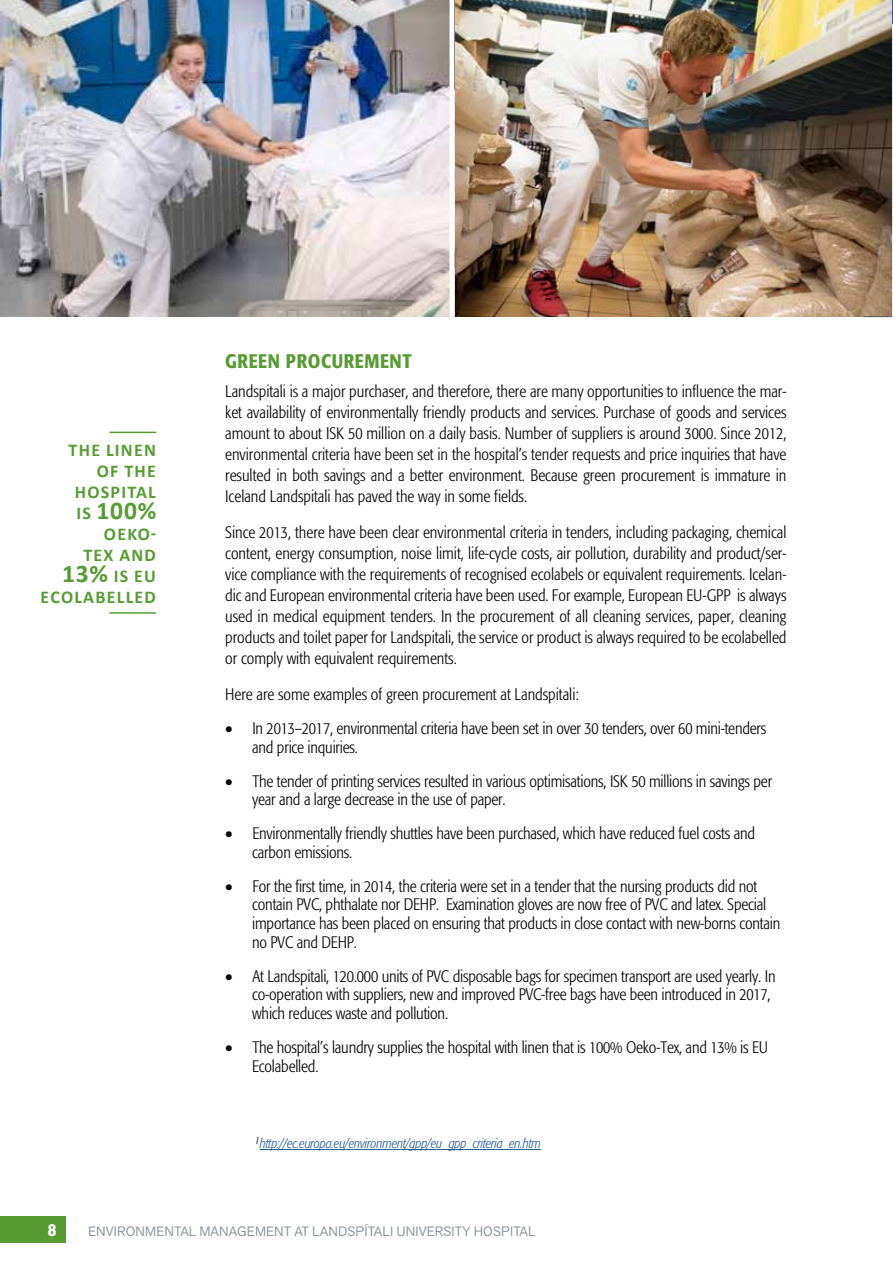
<style>
.page{position:relative;width:893px;height:1263px;background:#fff}
.page>*{position:absolute;margin:0;border:0;box-sizing:border-box;transform-origin:0 0}
.t1{font:700 25.5px "Calibri";color:#569c33}
.t2{font:500 condensed 19.5px "Formata";letter-spacing:.03em;color:#569c33}
.t3{font:700 18px/21px "Calibri";letter-spacing:.07em;color:#569c33;text-align:right}
.t4{font:500 condensed 18px "Formata";color:#fff}
.t5{font:300 condensed 16.5px/21px "Formata";letter-spacing:-.01em;color:#000}
.t6{font:italic 300 condensed 13.5px "Formata";letter-spacing:-.02em;color:#275b9b}
.t7{font:13.5px "Akzid Grtsk Next";letter-spacing:.01em;color:#8b969e}
.s1{font-size:18px}
.s2{font-size:25.5px}
</style>
<div class="page">
<div style="left:0;top:1216px;width:66px;height:27px;background:#569c33"></div>
<hr style="left:109px;top:432px;width:47px;height:1px;background:#569c33">
<hr style="left:109px;top:612px;width:47px;height:2px;background:#569c33">
<hr style="left:260px;top:1149px;width:281px;height:1px;background:#275b9b">
<img style="left:0;top:0;width:893px;height:317px">
<div style="left:449px;top:0;width:5px;height:317px;background:#fff"></div>
<hr style="left:863px;top:316px;width:30px;height:1px;background:#5a5a59">
<p class="t3" style="left:69px;top:439px;width:89px">THE LINEN<br>OF THE<br>HOSPITAL</p>
<h1 class="t1" style="left:77px;top:494px;width:81px"><span class="s1">IS</span> 100%</h1>
<p class="t3" style="left:41px;top:523px;width:117px">OEKO-<br>TEX AND<br><span class="s2">13%</span> IS EU<br>ECOLABELLED</p>
<p class="t2" style="left:225px;top:349px;width:188px">GREEN PROCUREMENT</p>
<p class="t5" style="left:225px;top:381px;width:563px;text-align:justify">Landspitali is a major purchaser, and therefore, there are many opportunities to influence the mar&shy;ket availability of environmentally friendly products and services. Purchase of goods and services amount to about ISK 50 million on a daily basis. Number of suppliers is around 3000. Since 2012, environmental criteria have been set in the hospital’s tender requests and price inquiries that have resulted in both savings and a better environment. Because green procurement is immature in Iceland Landspitali has paved the way in some fields.</p>
<p class="t5" style="left:225px;top:522px;width:563px;text-align:justify">Since 2013, there have been clear environmental criteria in tenders, including packaging, chemical content, energy consumption, noise limit, life-cycle costs, air pollution, durability and product/ser&shy;vice compliance with the requirements of recognised ecolabels or equivalent requirements. Icelan&shy;dic and European environmental criteria have been used. For example, European EU-GPP is always used in medical equipment tenders. In the procurement of all cleaning services, paper, cleaning products and toilet paper for Landspitali, the service or product is always required to be ecolabelled or comply with equivalent requirements.</p>
<p class="t5" style="left:225px;top:684px;width:355px">Here are some examples of green procurement at Landspitali:</p>
<p class="t5" style="left:252px;top:719px;width:516px;line-height:18.8px;text-indent:-27px">• In 2013–2017, environmental criteria have been set in over 30 tenders, over 60 mini-tenders and price inquiries.</p>
<p class="t5" style="left:252px;top:772px;width:521px;line-height:18.8px;text-indent:-27px">• The tender of printing services resulted in various optimisations, ISK 50 millions in savings per year and a large decrease in the use of paper.</p>
<p class="t5" style="left:252px;top:824px;width:504px;line-height:18.8px;text-indent:-27px">• Environmentally friendly shuttles have been purchased, which have reduced fuel costs and carbon emissions.</p>
<p class="t5" style="left:252px;top:877px;width:530px;line-height:18.8px;text-indent:-27px">• For the first time, in 2014, the criteria were set in a tender that the nursing products did not contain PVC, phthalate nor DEHP. Examination gloves are now free of PVC and latex. Special importance has been placed on ensuring that products in close contact with new-borns contain no PVC and DEHP.</p>
<p class="t5" style="left:252px;top:967px;width:525px;line-height:18.8px;text-indent:-27px">• At Landspitali, 120.000 units of PVC disposable bags for specimen transport are used yearly. In co-operation with suppliers, new and improved PVC-free bags have been introduced in 2017, which reduces waste and pollution.</p>
<p class="t5" style="left:252px;top:1038px;width:517px;line-height:18.8px;text-indent:-27px">• The hospital’s laundry supplies the hospital with linen that is 100% Oeko-Tex, and 13% is EU<br>Ecolabelled.</p>
<p class="t6" style="left:255px;top:1136px;width:288px"><sup>1</sup>http://ec.europa.eu/environment/gpp/eu_gpp_criteria_en.htm</p>
<p class="t4" style="left:48px;top:1219px;width:10px">8</p>
<p class="t7" style="left:88px;top:1223px;width:449px">ENVIRONMENTAL MANAGEMENT AT LANDSPÍTALI UNIVERSITY HOSPITAL</p>
</div>
